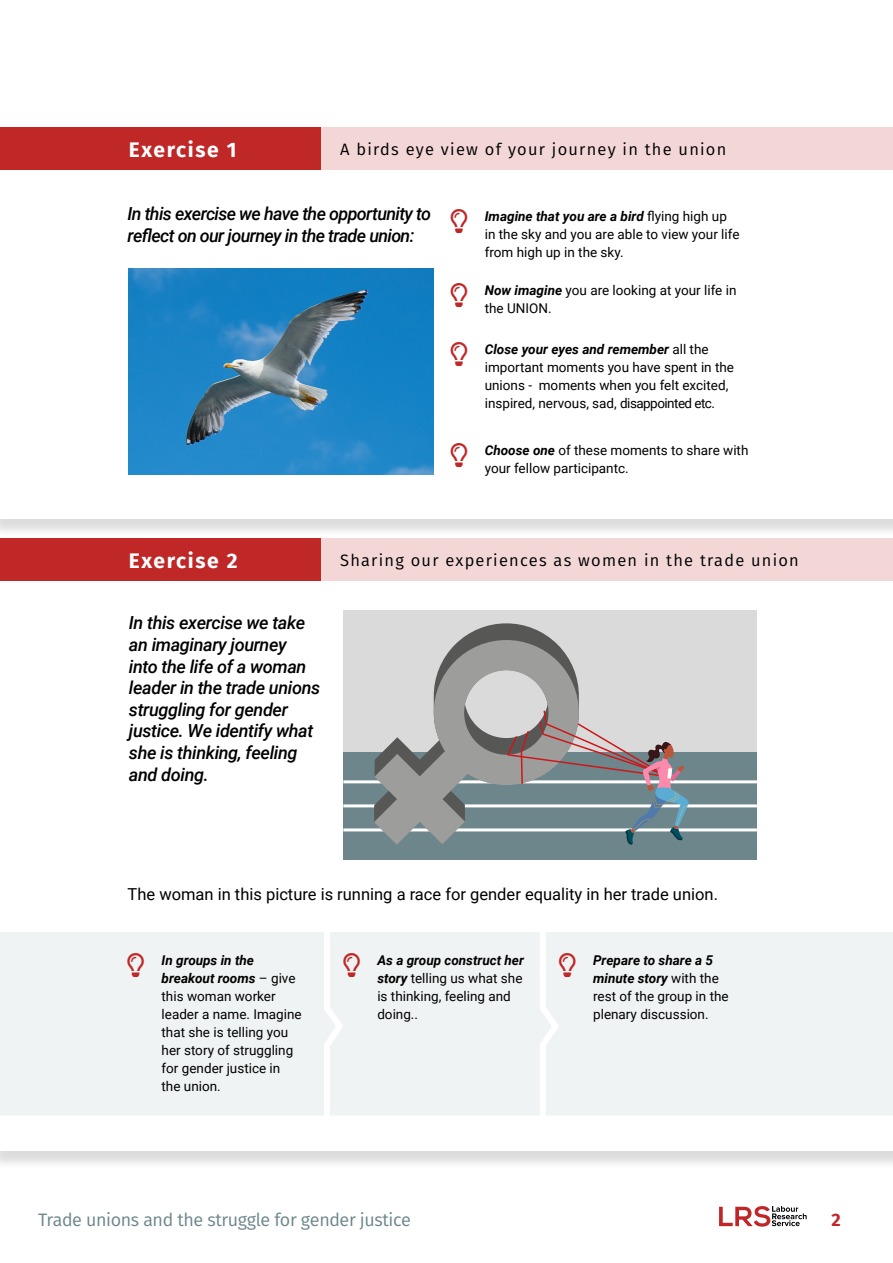
<style>
.page{position:relative;width:893px;height:1263px;background:#fff}
.page>*{position:absolute;margin:0;border:0;box-sizing:border-box;transform-origin:0 0}
.t1{font:700 21px "Fira Sans";letter-spacing:.075em;color:#fff}
.t2{font:italic 500 18px/21.6px "Roboto";letter-spacing:-.02em;color:#000}
.t3{font:18px "Fira Sans";letter-spacing:-.02em;color:#6c868c}
.t4{font:700 18px "Fira Sans";color:#c02727}
.t5{font:16.5px "Fira Sans";letter-spacing:.075em;color:#000}
.t6{font:16.5px "Roboto";color:#000}
.t7{font:13.5px/18px "Roboto";color:#000}
.s1{color:#c02727}
.s2{font-weight:700;font-style:italic}
</style>
<div class="page">
<div style="left:0;top:130px;width:893px;height:408px;background:#000;opacity:.14"></div>
<div style="left:0;top:128px;width:893px;height:391px;background:#fff"></div>
<div style="left:0;top:540px;width:893px;height:629px;background:#000;opacity:.14"></div>
<div style="left:0;top:538px;width:893px;height:613px;background:#fff"></div>
<svg style="left:719px;top:1206px;width:88px;height:21px"></svg>
<div style="left:320px;top:128px;width:573px;height:42px;background:#f3d6d6"></div>
<div style="left:320px;top:538px;width:573px;height:43px;background:#f3d6d6"></div>
<div style="left:0;top:128px;width:320px;height:42px;background:#c02727"></div>
<div style="left:0;top:538px;width:320px;height:43px;background:#c02727"></div>
<img style="left:129px;top:268px;width:305px;height:206px">
<div style="left:563px;top:932px;width:330px;height:183px;background:#f0f3f4"></div>
<div style="left:347px;top:932px;width:216px;height:183px;background:#f0f3f4"></div>
<div style="left:0;top:932px;width:347px;height:183px;background:#f0f3f4"></div>
<div style="left:343px;top:610px;width:414px;height:250px;background:#dadada"></div>
<div style="left:343px;top:752px;width:414px;height:108px;background:#6c868c"></div>
<hr style="left:343px;top:780px;width:414px;height:3px;background:#fff">
<hr style="left:343px;top:804px;width:414px;height:3px;background:#fff">
<hr style="left:343px;top:828px;width:414px;height:3px;background:#fff">
<svg style="left:470px;top:623px;width:72px;height:10px"></svg>
<svg style="left:374px;top:633px;width:315px;height:212px"></svg>
<svg style="left:128px;top:953px;width:16px;height:24px"></svg>
<svg style="left:343px;top:953px;width:17px;height:24px"></svg>
<svg style="left:559px;top:953px;width:17px;height:24px"></svg>
<h1 class="t1" style="left:129px;top:132px;width:109px">Exercise 1</h1>
<p class="t5" style="left:340px;top:137px;width:388px">A birds eye view of your journey in the union</p>
<h2 class="t2" style="left:128px;top:202px;width:305px">In this exercise we have the opportunity to reflect on our journey in the trade union:</h2>
<p class="t7" style="left:485px;top:207px;width:256px;text-indent:-34px"><span class="s1">★</span> <span class="s2">Imagine that you are a bird</span> flying high up in the sky and you are able to view your life from high up in the sky.</p>
<p class="t7" style="left:485px;top:280px;width:253px;text-indent:-34px"><span class="s1">★</span> <span class="s2">Now imagine</span> you are looking at your life in the UNION.</p>
<p class="t7" style="left:485px;top:339px;width:251px;text-indent:-34px"><span class="s1">★</span> <span class="s2">Close your eyes and remember</span> all the important moments you have spent in the unions - moments when you felt excited, inspired, nervous, sad, disappointed etc.</p>
<p class="t7" style="left:485px;top:441px;width:265px;text-indent:-34px"><span class="s1">★</span> <span class="s2">Choose one</span> of these moments to share with your fellow participantc.</p>
<h1 class="t1" style="left:129px;top:543px;width:110px">Exercise 2</h1>
<h2 class="t2" style="left:129px;top:611px;width:193px">In this exercise we take an imaginary journey<br>into the life of a woman leader in the trade unions struggling for gender justice. We identify what she is thinking, feeling and doing.</h2>
<p class="t5" style="left:340px;top:547px;width:460px">Sharing our experiences as women in the trade union</p>
<p class="t6" style="left:128px;top:882px;width:592px">The woman in this picture is running a race for gender equality in her trade union.</p>
<p class="t7" style="left:162px;top:951px;width:142px;text-indent:-34px"><span class="s1">★</span> <span class="s2">In groups in the breakout rooms</span> – give this woman worker leader a name. Imagine that she is telling you her story of struggling for gender justice in the union.</p>
<p class="t7" style="left:377px;top:951px;width:148px;text-indent:-34px"><span class="s1">★</span> <span class="s2">As a group construct her story</span> telling us what she is thinking, feeling and doing..</p>
<p class="t7" style="left:593px;top:951px;width:137px;text-indent:-34px"><span class="s1">★</span> <span class="s2">Prepare to share a 5 minute story</span> with the rest of the group in the plenary discussion.</p>
<h2 class="t3" style="left:38px;top:1206px;width:374px">Trade unions and the struggle for gender justice</h2>
<h2 class="t4" style="left:831px;top:1205px;width:11px">2</h2>
</div>
